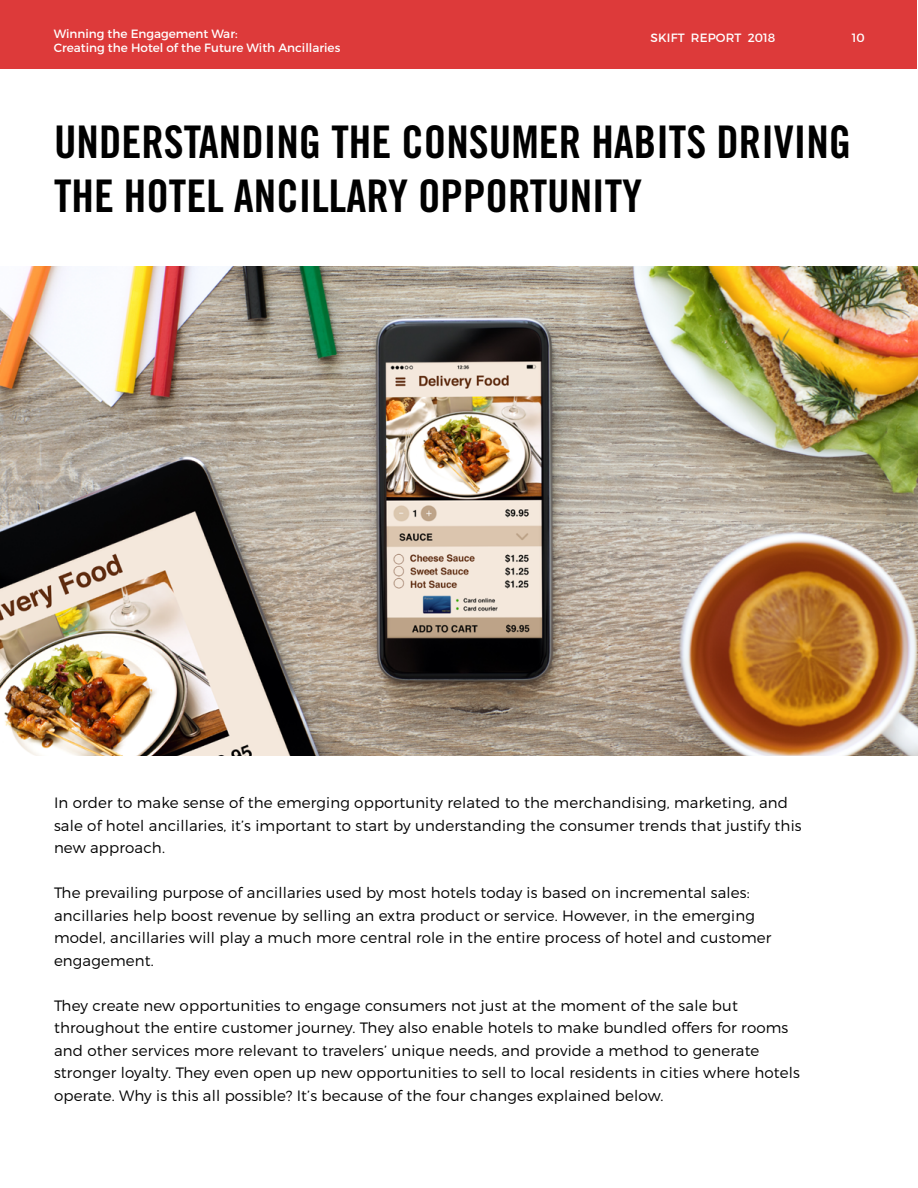
<style>
.page{position:relative;width:918px;height:1188px;background:#fff}
.page>*{position:absolute;margin:0;border:0;box-sizing:border-box;transform-origin:0 0}
.t1{font:45px/54px "Trade Gothic LT Pro Bd Cn 20";color:#000}
.t2{font:300 15px/22.5px "Montserrat";letter-spacing:.01em;color:#000}
.t3{font:12px/14.4px "Montserrat";color:#fff}
</style>
<div class="page">
<div style="left:0;top:1px;width:917px;height:68px;background:#dd3a3a"></div>
<img style="left:0;top:267px;width:918px;height:489px">
<p class="t3" style="left:54px;top:26px;width:288px">Winning the Engagement War:<br>Creating the Hotel of the Future With Ancillaries</p>
<p class="t3" style="left:651px;top:31px;width:126px">SKIFT REPORT 2018</p>
<p class="t3" style="left:852px;top:30px;width:14px">10</p>
<h1 class="t1" style="left:54px;top:115px;width:799px">UNDERSTANDING THE CONSUMER HABITS DRIVING<br>THE HOTEL ANCILLARY OPPORTUNITY</h1>
<p class="t2" style="left:54px;top:791px;width:749px">In order to make sense of the emerging opportunity related to the merchandising, marketing, and sale of hotel ancillaries, it’s important to start by understanding the consumer trends that justify this new approach.</p>
<p class="t2" style="left:54px;top:881px;width:719px">The prevailing purpose of ancillaries used by most hotels today is based on incremental sales: ancillaries help boost revenue by selling an extra product or service. However, in the emerging model, ancillaries will play a much more central role in the entire process of hotel and customer engagement.</p>
<p class="t2" style="left:54px;top:994px;width:747px">They create new opportunities to engage consumers not just at the moment of the sale but throughout the entire customer journey. They also enable hotels to make bundled offers for rooms and other services more relevant to travelers’ unique needs, and provide a method to generate stronger loyalty. They even open up new opportunities to sell to local residents in cities where hotels operate. Why is this all possible? It’s because of the four changes explained below.</p>
</div>
